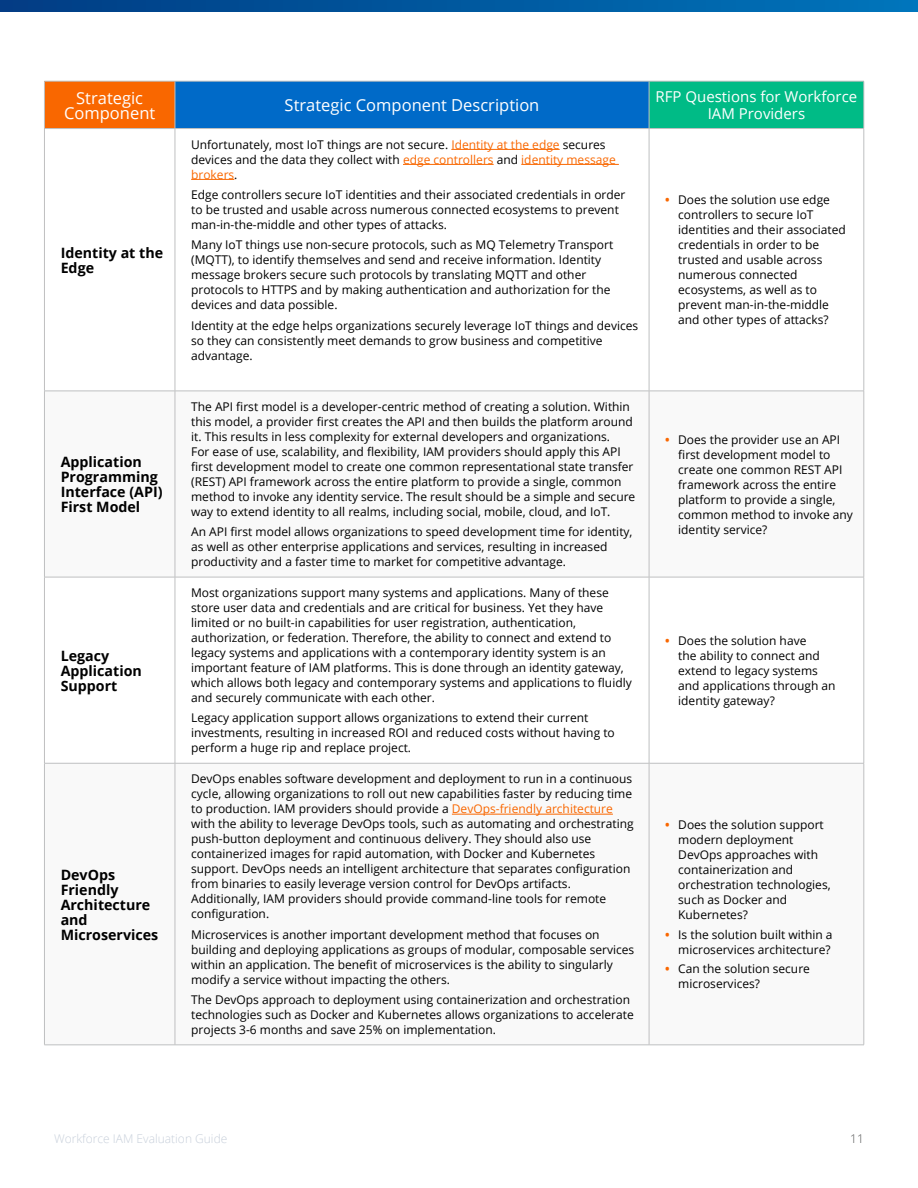
<style>
.page{position:relative;width:918px;height:1188px;background:#fff}
.page>*{position:absolute;margin:0;border:0;box-sizing:border-box;transform-origin:0 0}
.t1{font:16.5px/15px "Open Sans";color:#fff;text-align:center}
.t2{font:15px/16.5px "Open Sans";color:#fff;text-align:center}
.t3{font:700 14.25px/15px "Open Sans";color:#000}
.t4{font:12px/15px "Open Sans";color:#000}
.t5{font:300 12px "Open Sans";color:#c7cfda}
.t6{font:300 12px "Open Sans";color:#505151}
.s1{color:#f96700}
.s2{font-weight:700;color:#f96700}
</style>
<div class="page">
<svg style="left:0;top:0;width:918px;height:12px;background:#00589e"></svg>
<div style="left:44px;top:81px;width:131px;height:48px;background:#f96700"></div>
<div style="left:175px;top:81px;width:474px;height:48px;background:#006ac8"></div>
<div style="left:649px;top:81px;width:215px;height:48px;background:#00bb86"></div>
<svg style="left:45px;top:392px;width:819px;height:653px"></svg>
<hr style="left:44px;top:81px;width:131px;height:1px;background:#bfc0c1">
<hr style="left:44px;top:81px;width:1px;height:47px;background:#bfc0c1">
<hr style="left:175px;top:81px;width:474px;height:1px;background:#bfc0c1">
<hr style="left:175px;top:81px;width:1px;height:47px;background:#bfc0c1">
<hr style="left:649px;top:81px;width:215px;height:1px;background:#bfc0c1">
<hr style="left:649px;top:81px;width:1px;height:47px;background:#bfc0c1">
<hr style="left:864px;top:81px;width:1px;height:47px;background:#bfc0c1">
<hr style="left:44px;top:128px;width:131px;height:1px;background:#bfc0c1">
<hr style="left:44px;top:129px;width:1px;height:262px;background:#bfc0c1">
<hr style="left:175px;top:128px;width:474px;height:1px;background:#bfc0c1">
<hr style="left:175px;top:129px;width:1px;height:262px;background:#bfc0c1">
<hr style="left:649px;top:128px;width:215px;height:1px;background:#bfc0c1">
<hr style="left:649px;top:129px;width:1px;height:262px;background:#bfc0c1">
<hr style="left:864px;top:129px;width:1px;height:262px;background:#bfc0c1">
<hr style="left:44px;top:391px;width:131px;height:1px;background:#bfc0c1">
<hr style="left:44px;top:391px;width:1px;height:186px;background:#bfc0c1">
<hr style="left:175px;top:391px;width:474px;height:1px;background:#bfc0c1">
<hr style="left:175px;top:391px;width:1px;height:186px;background:#bfc0c1">
<hr style="left:649px;top:391px;width:215px;height:1px;background:#bfc0c1">
<hr style="left:649px;top:391px;width:1px;height:186px;background:#bfc0c1">
<hr style="left:864px;top:391px;width:1px;height:186px;background:#bfc0c1">
<hr style="left:44px;top:577px;width:131px;height:1px;background:#bfc0c1">
<hr style="left:44px;top:577px;width:1px;height:186px;background:#bfc0c1">
<hr style="left:175px;top:577px;width:474px;height:1px;background:#bfc0c1">
<hr style="left:175px;top:577px;width:1px;height:186px;background:#bfc0c1">
<hr style="left:649px;top:577px;width:215px;height:1px;background:#bfc0c1">
<hr style="left:649px;top:577px;width:1px;height:186px;background:#bfc0c1">
<hr style="left:864px;top:577px;width:1px;height:186px;background:#bfc0c1">
<hr style="left:44px;top:763px;width:131px;height:1px;background:#bfc0c1">
<hr style="left:44px;top:763px;width:1px;height:282px;background:#bfc0c1">
<hr style="left:175px;top:763px;width:474px;height:1px;background:#bfc0c1">
<hr style="left:175px;top:763px;width:1px;height:282px;background:#bfc0c1">
<hr style="left:649px;top:763px;width:215px;height:1px;background:#bfc0c1">
<hr style="left:649px;top:763px;width:1px;height:282px;background:#bfc0c1">
<hr style="left:864px;top:763px;width:1px;height:282px;background:#bfc0c1">
<hr style="left:44px;top:1045px;width:131px;height:1px;background:#bfc0c1">
<hr style="left:175px;top:1045px;width:474px;height:1px;background:#bfc0c1">
<hr style="left:649px;top:1045px;width:215px;height:1px;background:#bfc0c1">
<hr style="left:451px;top:149px;width:109px;height:1px;background:#f96700">
<hr style="left:403px;top:164px;width:91px;height:1px;background:#f96700">
<hr style="left:521px;top:164px;width:98px;height:1px;background:#f96700">
<hr style="left:191px;top:179px;width:43px;height:1px;background:#f96700">
<hr style="left:452px;top:814px;width:161px;height:1px;background:#f96700">
<h1 class="t1" style="left:64px;top:90px;width:93px">Strategic<br>Component</h1>
<h1 class="t1" style="left:285px;top:97px;width:256px">Strategic Component Description</h1>
<p class="t2" style="left:656px;top:88px;width:203px">RFP Questions for Workforce<br>IAM Providers</p>
<p class="t3" style="left:61px;top:245px;width:104px">Identity at the<br>Edge</p>
<p class="t3" style="left:61px;top:454px;width:103px">Application<br>Programming<br>Interface (API)<br>First Model</p>
<p class="t3" style="left:61px;top:648px;width:83px">Legacy<br>Application<br>Support</p>
<p class="t3" style="left:61px;top:866px;width:99px">DevOps<br>Friendly<br>Architecture and<br>Microservices</p>
<p class="t4" style="left:191px;top:136px;width:426px">Unfortunately, most IoT things are not secure. <span class="s1">Identity at the edge</span> secures devices and the data they collect with <span class="s1">edge controllers</span> and <span class="s1">identity message brokers</span>.</p>
<p class="t4" style="left:191px;top:187px;width:436px">Edge controllers secure IoT identities and their associated credentials in order to be trusted and usable across numerous connected ecosystems to prevent man-in-the-middle and other types of attacks.</p>
<p class="t4" style="left:191px;top:237px;width:424px">Many IoT things use non-secure protocols, such as MQ Telemetry Transport (MQTT), to identify themselves and send and receive information. Identity message brokers secure such protocols by translating MQTT and other protocols to HTTPS and by making authentication and authorization for the devices and data possible.</p>
<p class="t4" style="left:191px;top:318px;width:449px">Identity at the edge helps organizations securely leverage IoT things and devices so they can consistently meet demands to grow business and competitive advantage.</p>
<p class="t4" style="left:191px;top:399px;width:446px">The API first model is a developer-centric method of creating a solution. Within this model, a provider first creates the API and then builds the platform around it. This results in less complexity for external developers and organizations.<br>For ease of use, scalability, and flexibility, IAM providers should apply this API first development model to create one common representational state transfer (REST) API framework across the entire platform to provide a single, common method to invoke any identity service. The result should be a simple and secure way to extend identity to all realms, including social, mobile, cloud, and IoT.</p>
<p class="t4" style="left:191px;top:524px;width:443px">An API first model allows organizations to speed development time for identity, as well as other enterprise applications and services, resulting in increased productivity and a faster time to market for competitive advantage.</p>
<p class="t4" style="left:191px;top:585px;width:442px">Most organizations support many systems and applications. Many of these store user data and credentials and are critical for business. Yet they have limited or no built-in capabilities for user registration, authentication, authorization, or federation. Therefore, the ability to connect and extend to legacy systems and applications with a contemporary identity system is an important feature of IAM platforms. This is done through an identity gateway, which allows both legacy and contemporary systems and applications to fluidly and securely communicate with each other.</p>
<p class="t4" style="left:191px;top:710px;width:425px">Legacy application support allows organizations to extend their current investments, resulting in increased ROI and reduced costs without having to perform a huge rip and replace project.</p>
<p class="t4" style="left:191px;top:771px;width:444px">DevOps enables software development and deployment to run in a continuous cycle, allowing organizations to roll out new capabilities faster by reducing time to production. IAM providers should provide a <span class="s1">DevOps-friendly architecture </span>with the ability to leverage DevOps tools, such as automating and orchestrating push-button deployment and continuous delivery. They should also use containerized images for rapid automation, with Docker and Kubernetes support. DevOps needs an intelligent architecture that separates configuration from binaries to easily leverage version control for DevOps artifacts.<br>Additionally, IAM providers should provide command-line tools for remote configuration.</p>
<p class="t4" style="left:191px;top:926px;width:445px">Microservices is another important development method that focuses on building and deploying applications as groups of modular, composable services within an application. The benefit of microservices is the ability to singularly modify a service without impacting the others.</p>
<p class="t4" style="left:191px;top:992px;width:444px">The DevOps approach to deployment using containerization and orchestration technologies such as Docker and Kubernetes allows organizations to accelerate projects 3-6 months and save 25% on implementation.</p>
<p class="t4" style="left:678px;top:192px;width:169px;text-indent:-13px"><span class="s2">•</span> Does the solution use edge controllers to secure IoT identities and their associated credentials in order to be trusted and usable across numerous connected ecosystems, as well as to prevent man-in-the-middle and other types of attacks?</p>
<p class="t4" style="left:678px;top:431px;width:176px;text-indent:-13px"><span class="s2">•</span> Does the provider use an API first development model to create one common REST API framework across the entire platform to provide a single, common method to invoke any identity service?</p>
<p class="t4" style="left:678px;top:633px;width:159px;text-indent:-13px"><span class="s2">•</span> Does the solution have<br>the ability to connect and extend to legacy systems and applications through an identity gateway?</p>
<p class="t4" style="left:678px;top:817px;width:154px;text-indent:-13px"><span class="s2">•</span> Does the solution support modern deployment<br>DevOps approaches with containerization and orchestration technologies, such as Docker and<br>Kubernetes?</p>
<p class="t4" style="left:665px;top:926px;width:169px;text-align:right"><span class="s2">•</span> Is the solution built within a microservices architecture?</p>
<p class="t4" style="left:678px;top:961px;width:133px;text-indent:-13px"><span class="s2">•</span> Can the solution secure microservices?</p>
<p class="t5" style="left:54px;top:1131px;width:175px">Workforce IAM Evaluation Guide</p>
<p class="t6" style="left:850px;top:1131px;width:15px">11</p>
</div>
